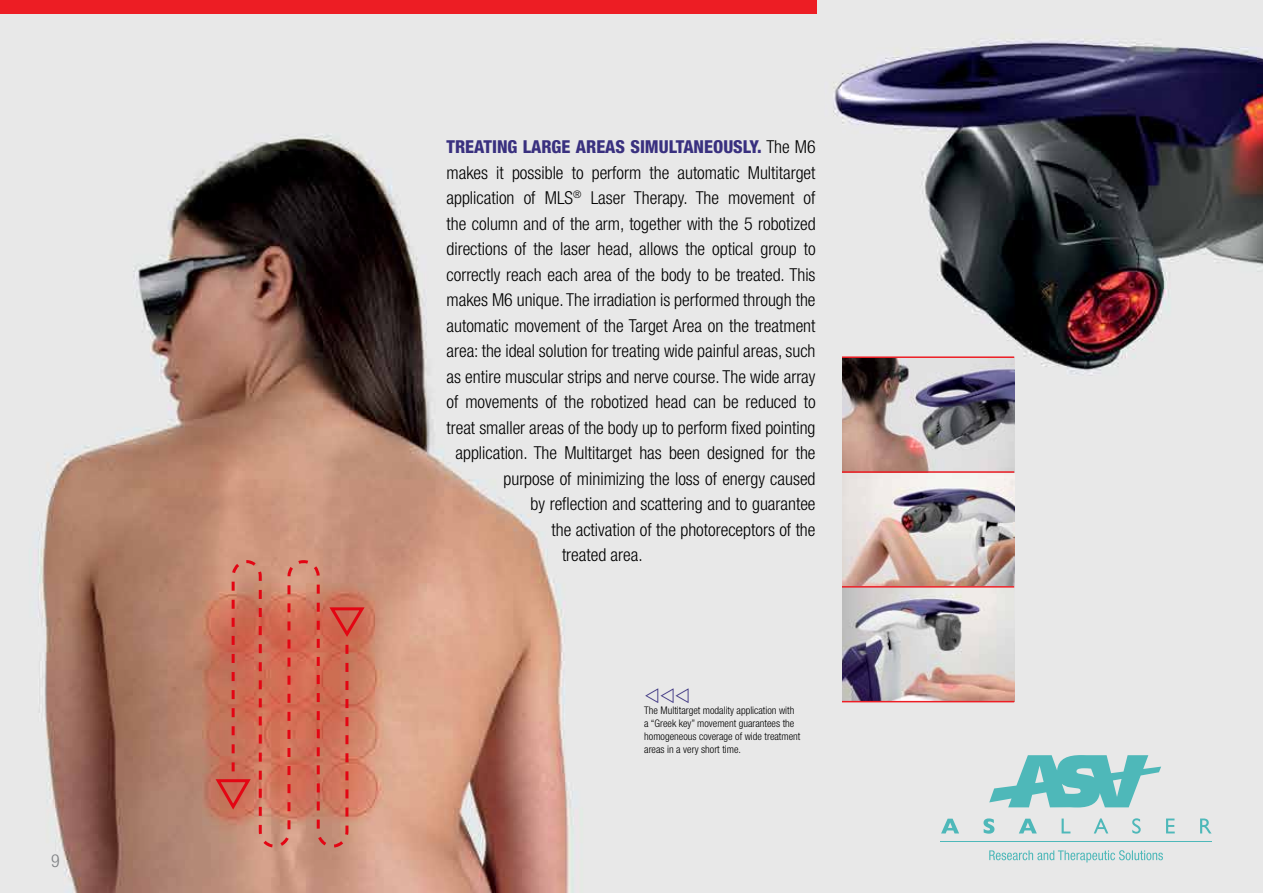
<style>
.page{position:relative;width:1263px;height:893px;background:#fff}
.page>*{position:absolute;margin:0;border:0;box-sizing:border-box;transform-origin:0 0}
.t1{font:300 condensed 17.85px "Helvetica Neue LT Std";color:#000}
.t2{font:800 condensed 17.85px "Helvetica Neue LT Std";color:#39307f}
.t3{font:17.85px "Wingdings 3";color:#39307f}
.t4{font:300 condensed 17.85px "Helvetica Neue LT Std";color:#808285}
.t5{font:300 condensed 10.5px/12.8px "Helvetica Neue LT Std";color:#000}
.s1{font-weight:300;color:#000}
</style>
<div class="page">
<img style="left:0;top:0;width:1263px;height:893px">
<img style="left:842px;top:358px;width:172px;height:343px">
<svg style="left:214px;top:560px;width:152px;height:287px"></svg>
<hr style="left:842px;top:356px;width:172px;height:2px;background:#ed1d24">
<hr style="left:842px;top:471px;width:172px;height:2px;background:#ed1d24">
<hr style="left:842px;top:586px;width:172px;height:2px;background:#ed1d24">
<hr style="left:842px;top:701px;width:172px;height:1px;background:#ed1d24">
<svg style="left:989px;top:755px;width:172px;height:52px"></svg>
<svg style="left:989px;top:850px;width:174px;height:12px"></svg>
<svg style="left:941px;top:818px;width:270px;height:16px"></svg>
<hr style="left:941px;top:841px;width:271px;height:1px;background:#4eb8b9">
<div style="left:0;top:0;width:816px;height:14px;background:#ed1d24"></div>
<p class="t4" style="left:51px;top:851px;width:10px">9</p>
<p class="t2" style="left:446px;top:136px;width:371px">TREATING LARGE AREAS SIMULTANEOUSLY. <span class="s1">The M6</span></p>
<p class="t1" style="left:446px;top:162px;width:370px">makes it possible to perform the automatic Multitarget</p>
<p class="t1" style="left:446px;top:188px;width:370px">application of MLS<sup>®</sup> Laser Therapy. The movement of</p>
<p class="t1" style="left:446px;top:213px;width:371px">the column and of the arm, together with the 5 robotized</p>
<p class="t1" style="left:446px;top:239px;width:371px">directions of the laser head, allows the optical group to</p>
<p class="t1" style="left:446px;top:264px;width:371px">correctly reach each area of the body to be treated. This</p>
<p class="t1" style="left:446px;top:290px;width:370px">makes M6 unique. The irradiation is performed through the</p>
<p class="t1" style="left:446px;top:315px;width:370px">automatic movement of the Target Area on the treatment</p>
<p class="t1" style="left:446px;top:341px;width:370px">area: the ideal solution for treating wide painful areas, such</p>
<p class="t1" style="left:446px;top:366px;width:370px">as entire muscular strips and nerve course. The wide array</p>
<p class="t1" style="left:446px;top:392px;width:371px">of movements of the robotized head can be reduced to</p>
<p class="t1" style="left:446px;top:417px;width:371px">treat smaller areas of the body up to perform fixed pointing</p>
<p class="t1" style="left:455px;top:443px;width:362px">application. The Multitarget has been designed for the</p>
<p class="t1" style="left:503px;top:468px;width:314px">purpose of minimizing the loss of energy caused</p>
<p class="t1" style="left:530px;top:494px;width:287px">by reflection and scattering and to guarantee</p>
<p class="t1" style="left:551px;top:519px;width:265px">the activation of the photoreceptors of the</p>
<p class="t1" style="left:562px;top:545px;width:82px">treated area.</p>
<p class="t3" style="left:644px;top:685px;width:47px">❖❖❖</p>
<p class="t5" style="left:644px;top:704px;width:158px">The Multitarget modality application with a “Greek key” movement guarantees the homogeneous coverage of wide treatment areas in a very short time.</p>
</div>
